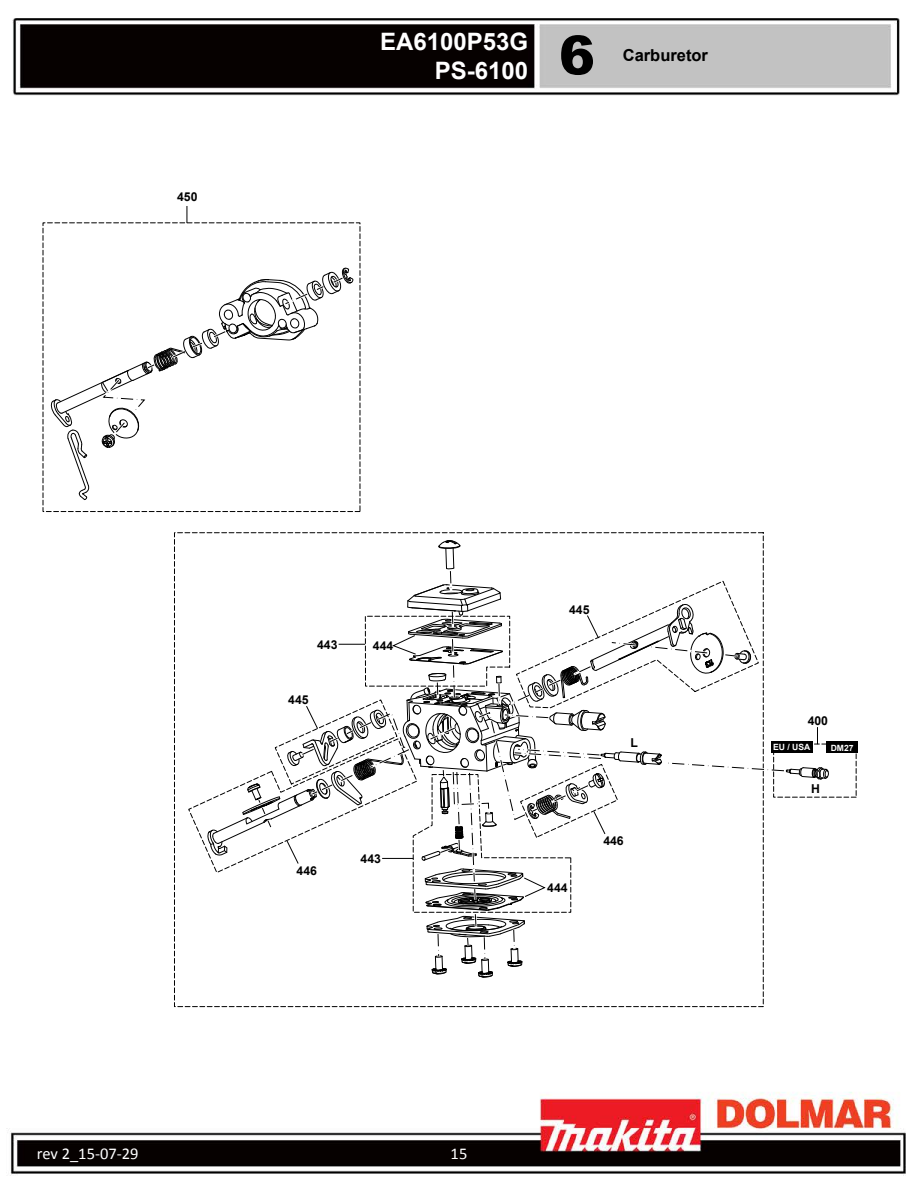
<style>
.page{position:relative;width:918px;height:1188px;background:#fff}
.page>*{position:absolute;margin:0;border:0;box-sizing:border-box;transform-origin:0 0}
.t1{font:900 54px "Arial";color:#000}
.t2{font:700 24px/28.8px "Arial";color:#fff;text-align:right}
.t3{font:16.5px "Calibri";color:#fff}
.t4{font:700 16.5px "Arial";color:#000}
.t5{font:700 12.3px "Arial";color:#000}
.t6{font:700 8.55px "Arial";color:#fff}
</style>
<div class="page">
<img style="left:6px;top:18px;width:900px;height:1158px">
<div style="left:41px;top:186px;width:828px;height:822px;background:#fff"></div>
<svg style="left:51px;top:267px;width:303px;height:233px"></svg>
<svg style="left:187px;top:206px;width:1px;height:17px"></svg>
<div style="left:826px;top:742px;width:32px;height:11px;background:#000"></div>
<svg style="left:207px;top:540px;width:622px;height:438px"></svg>
<p class="t5" style="left:177px;top:188px;width:22px">450</p>
<h2 class="t2" style="left:380px;top:28px;width:150px">EA6100P53G<br>PS-6100</h2>
<h1 class="t1" style="left:559px;top:16px;width:38px">6</h1>
<h3 class="t4" style="left:623px;top:44px;width:87px">Carburetor</h3>
<p class="t5" style="left:317px;top:637px;width:22px">443</p>
<p class="t5" style="left:288px;top:692px;width:22px">445</p>
<p class="t5" style="left:373px;top:638px;width:22px">444</p>
<p class="t5" style="left:297px;top:862px;width:22px">446</p>
<p class="t5" style="left:361px;top:851px;width:22px">443</p>
<p class="t5" style="left:569px;top:601px;width:22px">445</p>
<p class="t5" style="left:547px;top:879px;width:22px">444</p>
<p class="t5" style="left:631px;top:734px;width:9px">L</p>
<p class="t5" style="left:603px;top:833px;width:22px">446</p>
<h3 class="t3" style="left:37px;top:1143px;width:103px">rev 2_15-07-29</h3>
<h3 class="t3" style="left:451px;top:1143px;width:18px">15</h3>
<p class="t5" style="left:808px;top:713px;width:22px">400</p>
<p class="t6" style="left:773px;top:742px;width:39px">EU / USA</p>
<p class="t6" style="left:831px;top:742px;width:24px">DM27</p>
<p class="t5" style="left:811px;top:781px;width:10px">H</p>
</div>
